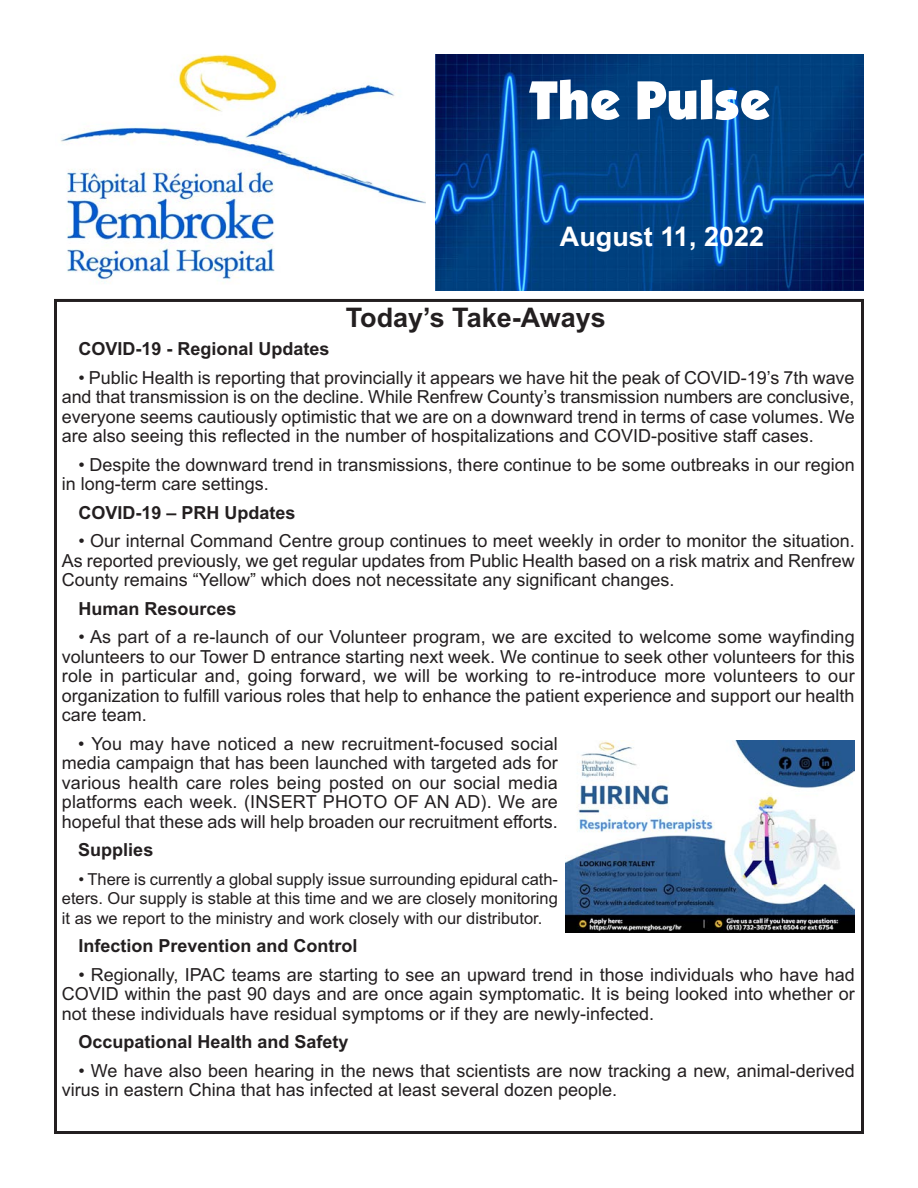
<style>
.page{position:relative;width:918px;height:1188px;background:#fff}
.page>*{position:absolute;margin:0;border:0;box-sizing:border-box;transform-origin:0 0}
.t1{font:54px "Boulder";color:#fff}
.t2{font:700 27px "Arial";color:#231f20}
.t3{font:700 27px "Arial";color:#fff}
.t4{font:18px/19.5px "Arial";color:#231f20;text-align:justify}
.t5{font:700 18px "Arial";color:#231f20}
.t6{font:16.5px/19.5px "Arial";color:#231f20;text-align:justify}
</style>
<div class="page">
<img style="left:61px;top:54px;width:365px;height:230px">
<img style="left:435px;top:54px;width:429px;height:236px">
<img style="left:566px;top:741px;width:289px;height:192px">
<p class="t1" style="left:529px;top:69px;width:242px">The Pulse</p>
<p class="t3" style="left:560px;top:227px;width:206px">August 11, 2022</p>
<p class="t2" style="left:346px;top:308px;width:262px">Today’s Take-Aways</p>
<p class="t5" style="left:78px;top:342px;width:253px">COVID-19 - Regional Updates</p>
<p class="t4" style="left:62px;top:369px;width:794px;text-indent:17px">• Public Health is reporting that provincially it appears we have hit the peak of COVID-19’s 7th wave and that transmission is on the decline. While Renfrew County’s transmission numbers are conclusive, everyone seems cautiously optimistic that we are on a downward trend in terms of case volumes. We are also seeing this reflected in the number of hospitalizations and COVID-positive staff cases.</p>
<p class="t4" style="left:62px;top:456px;width:794px;text-indent:17px">• Despite the downward trend in transmissions, there continue to be some outbreaks in our region in long-term care settings.</p>
<p class="t5" style="left:78px;top:506px;width:219px">COVID-19 – PRH Updates</p>
<p class="t4" style="left:62px;top:533px;width:794px;text-indent:17px">• Our internal Command Centre group continues to meet weekly in order to monitor the situation.<br>As reported previously, we get regular updates from Public Health based on a risk matrix and Renfrew County remains “Yellow” which does not necessitate any significant changes.</p>
<p class="t5" style="left:78px;top:602px;width:160px">Human Resources</p>
<p class="t4" style="left:62px;top:629px;width:794px;text-indent:17px">• As part of a re-launch of our Volunteer program, we are excited to welcome some wayfinding volunteers to our Tower D entrance starting next week. We continue to seek other volunteers for this role in particular and, going forward, we will be working to re-introduce more volunteers to our organization to fulfill various roles that help to enhance the patient experience and support our health care team.</p>
<p class="t4" style="left:62px;top:735px;width:498px;text-indent:17px">• You may have noticed a new recruitment-focused social media campaign that has been launched with targeted ads for various health care roles being posted on our social media platforms each week. (INSERT PHOTO OF AN AD). We are hopeful that these ads will help broaden our recruitment efforts.</p>
<p class="t5" style="left:78px;top:843px;width:77px">Supplies</p>
<p class="t6" style="left:62px;top:871px;width:498px;text-indent:16px">• There is currently a global supply issue surrounding epidural cath&shy;eters. Our supply is stable at this time and we are closely monitoring it as we report to the ministry and work closely with our distributor.</p>
<p class="t5" style="left:78px;top:939px;width:281px">Infection Prevention and Control</p>
<p class="t4" style="left:62px;top:966px;width:794px;text-indent:17px">• Regionally, IPAC teams are starting to see an upward trend in those individuals who have had COVID within the past 90 days and are once again symptomatic. It is being looked into whether or not these individuals have residual symptoms or if they are newly-infected.</p>
<p class="t5" style="left:78px;top:1035px;width:272px">Occupational Health and Safety</p>
<p class="t4" style="left:62px;top:1062px;width:794px;text-indent:16px">• We have also been hearing in the news that scientists are now tracking a new, animal-derived virus in eastern China that has infected at least several dozen people.</p>
</div>
